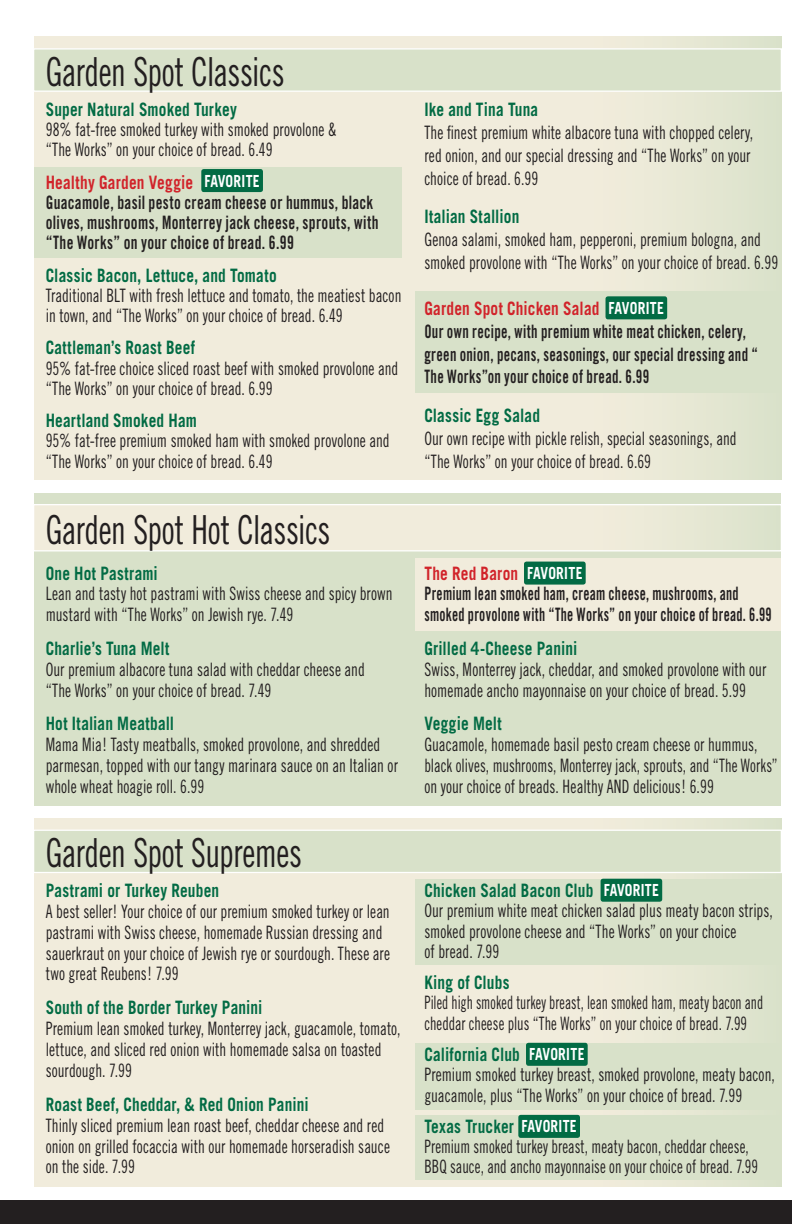
<style>
.page{position:relative;width:792px;height:1224px;background:#fff}
.page>*{position:absolute;margin:0;border:0;box-sizing:border-box;transform-origin:0 0}
.t1{font:40px "Trade Gothic Cond Eighteen";letter-spacing:-.015em;color:#231f20;scale:.83 1}
.t2{font:18.4px/20.8px "Trade Gothic Cond Eighteen";letter-spacing:.005em;color:#231f20;scale:.83 1}
.t3{font:700 18.4px "Trade Gothic";letter-spacing:.01em;color:#026b44;scale:.83 1}
.t4{font:18.4px/23px "Trade Gothic Bold Cond Twenty";letter-spacing:.02em;color:#231f20;scale:.79 1}
.t5{font:18.4px/20.2px "Trade Gothic Bold Cond Twenty";letter-spacing:.02em;color:#231f20;scale:.83 1}
.t6{font:18.4px/20.2px "Trade Gothic Cond Eighteen";letter-spacing:.005em;color:#231f20;scale:.75 1}
.t7{font:18.4px/20.2px "Trade Gothic Cond Eighteen";letter-spacing:.005em;color:#231f20;scale:.8 1}
.t8{font:18.4px/20.8px "Trade Gothic Bold Cond Twenty";letter-spacing:.02em;color:#231f20;scale:.75 1}
.t9{font:700 18.4px "Trade Gothic";letter-spacing:.01em;color:#d1232a;scale:.83 1}
.t10{font:700 16.6px "Trade Gothic";letter-spacing:.015em;color:#fff;scale:.83 1}
.s1{font-size:16.6px;color:#fff}
</style>
<div class="page">
<div style="left:34px;top:819px;width:747px;height:367px;background:#f1ecdc"></div>
<svg style="left:34px;top:829px;width:748px;height:45px;background:#dae3cc"></svg>
<div style="left:34px;top:493px;width:747px;height:313px;background:#d8e1c9"></div>
<div style="left:34px;top:36px;width:747px;height:444px;background:linear-gradient(to right,#f5eedf,#e8e8d5)"></div>
<svg style="left:34px;top:504px;width:747px;height:48px;background:#eeebdb"></svg>
<div style="left:0;top:1200px;width:792px;height:24px;background:#231f20"></div>
<svg style="left:34px;top:48px;width:748px;height:44px;background:#dae2cc"></svg>
<div style="left:415px;top:292px;width:366px;height:101px;background:#d8e1c9"></div>
<div style="left:415px;top:879px;width:366px;height:86px;background:#d8e1c9"></div>
<div style="left:415px;top:1043px;width:366px;height:66px;background:#d8e1c9"></div>
<div style="left:415px;top:1115px;width:366px;height:64px;background:#d8e1c9"></div>
<div style="left:415px;top:558px;width:366px;height:73px;background:#f1ecdc"></div>
<div style="left:34px;top:167px;width:367px;height:91px;background:#d8e1c9"></div>
<div style="left:201px;top:169px;width:62px;height:23px;background:#026b44;border-radius:2px"></div>
<div style="left:606px;top:296px;width:61px;height:23px;background:#026b44;border-radius:2px"></div>
<div style="left:524px;top:562px;width:62px;height:23px;background:#026b44;border-radius:2px"></div>
<div style="left:601px;top:879px;width:61px;height:23px;background:#026b44;border-radius:2px"></div>
<div style="left:526px;top:1043px;width:62px;height:23px;background:#026b44;border-radius:2px"></div>
<div style="left:518px;top:1115px;width:62px;height:23px;background:#026b44;border-radius:2px"></div>
<h1 class="t1" style="left:46px;top:48px;width:289px">Garden Spot Classics</h1>
<p class="t3" style="left:46px;top:98px;width:232px">Super Natural Smoked Turkey</p>
<p class="t2" style="left:46px;top:119px;width:352px;line-height:20.2px">98% fat-free smoked turkey with smoked provolone &amp; “The Works” on your choice of bread. 6.49</p>
<p class="t9" style="left:46px;top:171px;width:179px">Healthy Garden Veggie</p>
<p class="t5" style="left:46px;top:192px;width:403px">Guacamole, basil pesto cream cheese or hummus, black olives, mushrooms, Monterrey jack cheese, sprouts, with “The Works” on your choice of bread. 6.99</p>
<p class="t3" style="left:46px;top:264px;width:280px">Classic Bacon, Lettuce, and Tomato</p>
<p class="t2" style="left:46px;top:285px;width:430px;line-height:20.2px">Traditional BLT with fresh lettuce and tomato, the meatiest bacon in town, and “The Works” on your choice of bread. 6.49</p>
<p class="t3" style="left:46px;top:337px;width:181px">Cattleman’s Roast Beef</p>
<p class="t2" style="left:46px;top:358px;width:426px;line-height:20.2px">95% fat-free choice sliced roast beef with smoked provolone and “The Works” on your choice of bread. 6.99</p>
<p class="t3" style="left:46px;top:409px;width:184px">Heartland Smoked Ham</p>
<p class="t2" style="left:46px;top:431px;width:416px;line-height:20.2px">95% fat-free premium smoked ham with smoked provolone and “The Works” on your choice of bread. 6.49</p>
<p class="t10" style="left:204px;top:170px;width:68px">FAVORITE</p>
<h1 class="t1" style="left:46px;top:506px;width:345px">Garden Spot Hot Classics</h1>
<p class="t3" style="left:46px;top:562px;width:137px">One Hot Pastrami</p>
<p class="t2" style="left:46px;top:583px;width:419px">Lean and tasty hot pastrami with Swiss cheese and spicy brown mustard with “The Works” on Jewish rye. 7.49</p>
<p class="t3" style="left:46px;top:637px;width:150px">Charlie’s Tuna Melt</p>
<p class="t2" style="left:46px;top:659px;width:386px">Our premium albacore tuna salad with cheddar cheese and “The Works” on your choice of bread. 7.49</p>
<p class="t3" style="left:46px;top:713px;width:156px">Hot Italian Meatball</p>
<p class="t2" style="left:46px;top:734px;width:426px">Mama Mia! Tasty meatballs, smoked provolone, and shredded parmesan, topped with our tangy marinara sauce on an Italian or whole wheat hoagie roll. 6.99</p>
<h1 class="t1" style="left:46px;top:829px;width:311px">Garden Spot Supremes</h1>
<p class="t3" style="left:46px;top:879px;width:210px">Pastrami or Turkey Reuben</p>
<p class="t2" style="left:46px;top:901px;width:416px">A best seller! Your choice of our premium smoked turkey or lean pastrami with Swiss cheese, homemade Russian dressing and sauerkraut on your choice of Jewish rye or sourdough. These are two great Reubens! 7.99</p>
<p class="t3" style="left:46px;top:997px;width:263px">South of the Border Turkey Panini</p>
<p class="t2" style="left:46px;top:1018px;width:429px">Premium lean smoked turkey, Monterrey jack, guacamole, tomato, lettuce, and sliced red onion with homemade salsa on toasted sourdough. 7.99</p>
<p class="t3" style="left:46px;top:1093px;width:318px">Roast Beef, Cheddar, &amp; Red Onion Panini</p>
<p class="t2" style="left:46px;top:1115px;width:416px">Thinly sliced premium lean roast beef, cheddar cheese and red onion on grilled focaccia with our homemade horseradish sauce on the side. 7.99</p>
<p class="t3" style="left:424px;top:98px;width:139px">Ike and Tina Tuna</p>
<p class="t2" style="left:424px;top:121px;width:398px;line-height:23px">The finest premium white albacore tuna with chopped celery, red onion, and our special dressing and “The Works” on your choice of bread. 6.99</p>
<p class="t3" style="left:424px;top:205px;width:116px">Italian Stallion</p>
<p class="t2" style="left:424px;top:228px;width:428px;line-height:23px">Genoa salami, smoked ham, pepperoni, premium bologna, and smoked provolone with “The Works” on your choice of bread. 6.99</p>
<p class="t9" style="left:424px;top:297px;width:212px">Garden Spot Chicken Salad</p>
<p class="t4" style="left:424px;top:319px;width:424px">Our own recipe, with premium white meat chicken, celery, green onion, pecans, seasonings, our special dressing and “<br>The Works”on your choice of bread. 6.99</p>
<p class="t3" style="left:424px;top:404px;width:141px">Classic Egg Salad</p>
<p class="t2" style="left:424px;top:426px;width:378px;line-height:23px">Our own recipe with pickle relish, special seasonings, and “The Works” on your choice of bread. 6.69</p>
<p class="t10" style="left:609px;top:298px;width:68px">FAVORITE</p>
<p class="t9" style="left:424px;top:562px;width:115px">The Red Baron</p>
<p class="t8" style="left:424px;top:583px;width:465px">Premium lean smoked ham, cream cheese, mushrooms, and smoked provolone with “The Works” on your choice of bread. 6.99</p>
<p class="t3" style="left:424px;top:637px;width:186px">Grilled 4-Cheese Panini</p>
<p class="t2" style="left:424px;top:659px;width:413px">Swiss, Monterrey jack, cheddar, and smoked provolone with our homemade ancho mayonnaise on your choice of bread. 5.99</p>
<p class="t3" style="left:424px;top:713px;width:95px">Veggie Melt</p>
<p class="t2" style="left:424px;top:734px;width:427px">Guacamole, homemade basil pesto cream cheese or hummus, black olives, mushrooms, Monterrey jack, sprouts, and “The Works” on your choice of breads. Healthy AND delicious! 6.99</p>
<p class="t10" style="left:527px;top:563px;width:68px">FAVORITE</p>
<p class="t3" style="left:424px;top:879px;width:205px">Chicken Salad Bacon Club</p>
<p class="t2" style="left:424px;top:901px;width:421px;line-height:20.2px">Our premium white meat chicken salad plus meaty bacon strips, smoked provolone cheese and “The Works” on your choice<br>of bread. 7.99</p>
<p class="t3" style="left:424px;top:971px;width:104px">King of Clubs</p>
<p class="t6" style="left:424px;top:993px;width:453px">Piled high smoked turkey breast, lean smoked ham, meaty bacon and cheddar cheese plus “The Works” on your choice of bread. 7.99</p>
<p class="t3" style="left:424px;top:1043px;width:117px">California Club</p>
<p class="t2" style="left:424px;top:1064px;width:424px;line-height:20.2px">Premium smoked turkey breast, smoked provolone, meaty bacon, guacamole, plus “The Works” on your choice of bread. 7.99</p>
<p class="t3" style="left:424px;top:1115px;width:185px">Texas Trucker <span class="s1">FAVORITE</span></p>
<p class="t7" style="left:424px;top:1136px;width:419px">Premium smoked turkey breast, meaty bacon, cheddar cheese,<br>BBQ sauce, and ancho mayonnaise on your choice of bread. 7.99</p>
<p class="t10" style="left:604px;top:880px;width:68px">FAVORITE</p>
<p class="t10" style="left:529px;top:1044px;width:68px">FAVORITE</p>
</div>
